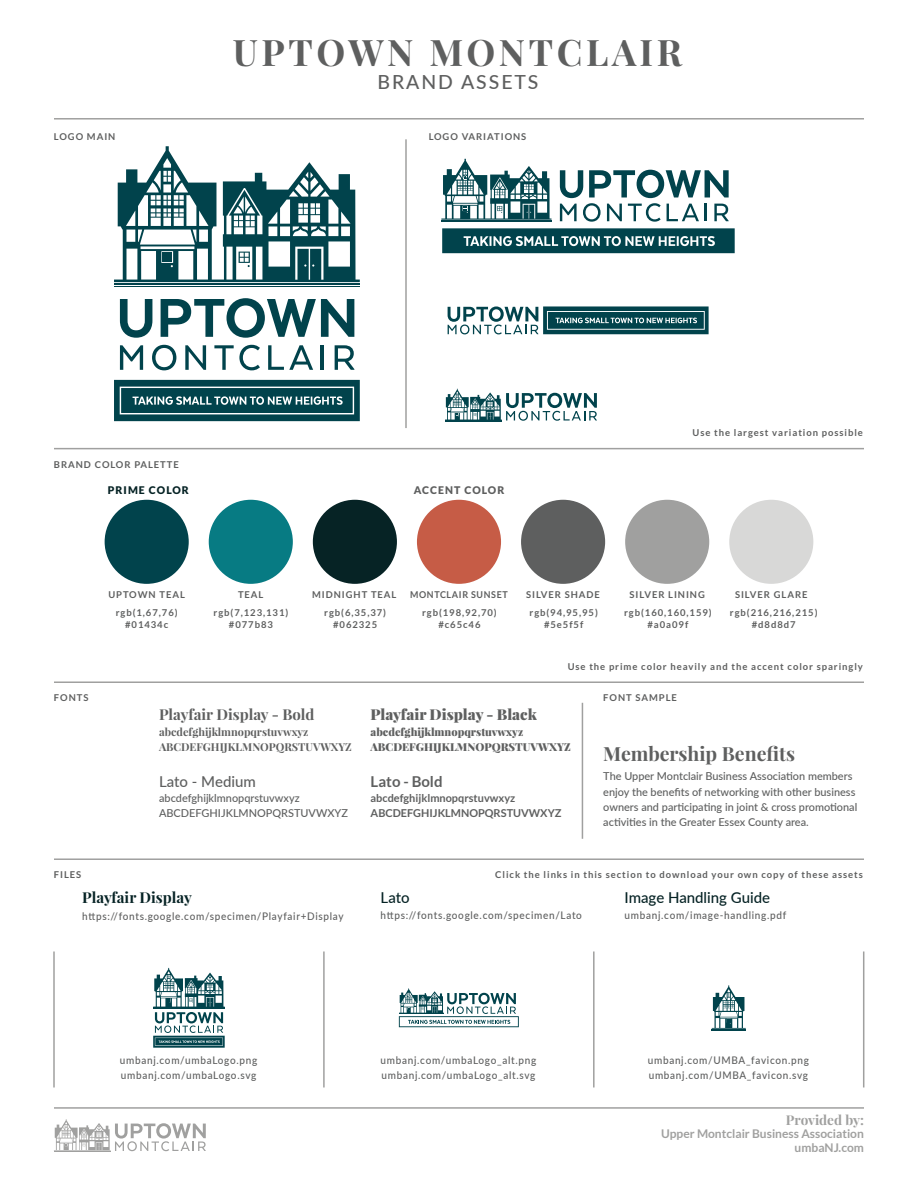
<style>
.page{position:relative;width:918px;height:1188px;background:#fff}
.page>*{position:absolute;margin:0;border:0;box-sizing:border-box;transform-origin:0 0}
.t1{font:700 36.45px "Playfair Display";letter-spacing:.1em;color:#5e5f5f}
.t2{font:700 19.5px "Playfair Display";color:#5e5f5f}
.t3{font:500 19.5px "Lato";letter-spacing:.1em;color:#5e5f5f}
.t4{font:500 15px "Lato";color:#062325}
.t5{font:900 15px "Playfair Display";color:#5e5f5f}
.t6{font:700 15px "Playfair Display";color:#5e5f5f}
.t7{font:700 15px "Playfair Display";color:#062325}
.t8{font:500 15px "Lato";color:#5e5f5f}
.t9{font:700 15px "Lato";color:#5e5f5f}
.t10{font:700 13.5px "Playfair Display";color:#a0a09f}
.t11{font:700 12px/13.5px "Lato";color:#a0a09f;text-align:right}
.t12{font:500 10.95px/15.3px "Lato";color:#5e5f5f}
.t13{font:700 10.95px/15.3px "Playfair Display";color:#5e5f5f}
.t14{font:900 10.95px/15.3px "Playfair Display";color:#5e5f5f}
.t15{font:700 10.95px/15.3px "Lato";color:#5e5f5f}
.t16{font:500 10.5px/14.7px "Lato";letter-spacing:.07em;color:#5e5f5f;scale:.95 1}
.t17{font:900 10.5px "Lato";letter-spacing:.1em;color:#5e5f5f}
.t18{font:900 10.5px "Lato";letter-spacing:.1em;color:#062325}
.t19{font:700 9.45px/11.4px "Lato";letter-spacing:.1em;color:#5e5f5f;text-align:center}
.t20{font:700 9.45px "Lato";letter-spacing:.07em;color:#5e5f5f;scale:.95 1}
</style>
<div class="page">
<hr style="left:54px;top:118px;width:810px;height:2px;background:#a0a09f">
<hr style="left:54px;top:448px;width:810px;height:1px;background:#a0a09f">
<hr style="left:54px;top:681px;width:810px;height:2px;background:#a0a09f">
<hr style="left:54px;top:858px;width:810px;height:2px;background:#a0a09f">
<svg style="left:120px;top:299px;width:32px;height:39px"></svg>
<svg style="left:161px;top:298px;width:193px;height:40px"></svg>
<svg style="left:120px;top:345px;width:23px;height:25px"></svg>
<svg style="left:152px;top:345px;width:24px;height:25px"></svg>
<svg style="left:185px;top:345px;width:21px;height:25px"></svg>
<svg style="left:214px;top:345px;width:46px;height:25px"></svg>
<svg style="left:268px;top:345px;width:45px;height:25px"></svg>
<hr style="left:321px;top:345px;width:3px;height:25px;background:#01434c">
<svg style="left:335px;top:345px;width:19px;height:25px"></svg>
<svg style="left:114px;top:380px;width:246px;height:41px;background:#275f66"></svg>
<hr style="left:114px;top:283px;width:246px;height:2px;background:#01434c">
<hr style="left:114px;top:286px;width:246px;height:1px;background:#01434c">
<svg style="left:114px;top:146px;width:246px;height:136px"></svg>
<svg style="left:560px;top:170px;width:169px;height:52px"></svg>
<hr style="left:441px;top:220px;width:111px;height:1px;background:#01434c">
<hr style="left:441px;top:221px;width:111px;height:1px;background:#01434c">
<svg style="left:441px;top:159px;width:111px;height:61px"></svg>
<svg style="left:442px;top:228px;width:293px;height:25px;background:#2a6169"></svg>
<div style="left:313px;top:500px;width:84px;height:84px;background:#062325;border-radius:50%"></div>
<div style="left:209px;top:500px;width:84px;height:84px;background:#077b83;border-radius:50%"></div>
<div style="left:105px;top:500px;width:84px;height:84px;background:#01434c;border-radius:50%"></div>
<div style="left:625px;top:500px;width:84px;height:84px;background:#a0a09f;border-radius:50%"></div>
<div style="left:729px;top:500px;width:84px;height:84px;background:#d8d8d7;border-radius:50%"></div>
<div style="left:521px;top:500px;width:84px;height:84px;background:#5e5f5f;border-radius:50%"></div>
<div style="left:417px;top:500px;width:84px;height:84px;background:#c65c46;border-radius:50%"></div>
<hr style="left:582px;top:703px;width:1px;height:136px;background:#a0a09f">
<hr style="left:54px;top:1107px;width:810px;height:2px;background:#a0a09f">
<hr style="left:54px;top:1151px;width:57px;height:1px;background:#a0a09f">
<hr style="left:54px;top:1152px;width:57px;height:1px;background:#a0a09f">
<svg style="left:54px;top:1119px;width:152px;height:32px"></svg>
<hr style="left:445px;top:421px;width:57px;height:1px;background:#01434c">
<svg style="left:445px;top:389px;width:152px;height:32px"></svg>
<svg style="left:448px;top:306px;width:261px;height:28px"></svg>
<hr style="left:405px;top:139px;width:2px;height:289px;background:#a0a09f">
<svg style="left:153px;top:968px;width:72px;height:80px"></svg>
<svg style="left:399px;top:988px;width:120px;height:39px"></svg>
<hr style="left:712px;top:1029px;width:34px;height:1px;background:#01434c">
<hr style="left:712px;top:1030px;width:34px;height:1px;background:#01434c">
<svg style="left:712px;top:985px;width:34px;height:44px"></svg>
<hr style="left:323px;top:951px;width:2px;height:136px;background:#a0a09f">
<hr style="left:53px;top:951px;width:2px;height:136px;background:#a0a09f">
<hr style="left:593px;top:951px;width:2px;height:136px;background:#a0a09f">
<hr style="left:863px;top:951px;width:1px;height:136px;background:#a0a09f">
<p class="t19" style="left:54px;top:131px;width:63px">LOGO MAIN</p>
<h1 class="t1" style="left:233px;top:30px;width:451px">UPTOWN MONTCLAIR</h1>
<h2 class="t3" style="left:377px;top:68px;width:163px">BRAND ASSETS</h2>
<p class="t19" style="left:429px;top:131px;width:99px">LOGO VARIATIONS</p>
<p class="t19" style="left:54px;top:458px;width:126px">BRAND COLOR PALETTE</p>
<p class="t18" style="left:108px;top:484px;width:83px">PRIME COLOR</p>
<p class="t17" style="left:414px;top:484px;width:92px">ACCENT COLOR</p>
<p class="t19" style="left:693px;top:427px;width:172px">Use the largest variation possible</p>
<p class="t19" style="left:108px;top:589px;width:78px">UPTOWN TEAL</p>
<p class="t19" style="left:238px;top:589px;width:27px">TEAL</p>
<p class="t19" style="left:312px;top:589px;width:86px">MIDNIGHT TEAL</p>
<p class="t20" style="left:410px;top:590px;width:104px">MONTCLAIR SUNSET</p>
<p class="t19" style="left:526px;top:589px;width:75px">SILVER SHADE</p>
<p class="t19" style="left:630px;top:589px;width:77px">SILVER LINING</p>
<p class="t19" style="left:735px;top:589px;width:74px">SILVER GLARE</p>
<p class="t19" style="left:116px;top:607px;width:63px">rgb(1,67,76) #01434c</p>
<p class="t19" style="left:214px;top:607px;width:76px">rgb(7,123,131) #077b83</p>
<p class="t19" style="left:324px;top:607px;width:63px">rgb(6,35,37) #062325</p>
<p class="t19" style="left:422px;top:607px;width:76px">rgb(198,92,70) #c65c46</p>
<p class="t19" style="left:530px;top:607px;width:70px">rgb(94,95,95) #5e5f5f</p>
<p class="t19" style="left:624px;top:607px;width:89px">rgb(160,160,159) #a0a09f</p>
<p class="t19" style="left:730px;top:607px;width:89px">rgb(216,216,215) #d8d8d7</p>
<p class="t19" style="left:54px;top:692px;width:36px">FONTS</p>
<p class="t19" style="left:54px;top:869px;width:29px">FILES</p>
<p class="t19" style="left:568px;top:661px;width:297px">Use the prime color heavily and the accent color sparingly</p>
<p class="t19" style="left:603px;top:692px;width:75px">FONT SAMPLE</p>
<h3 class="t6" style="left:159px;top:705px;width:157px">Playfair Display - Bold</h3>
<h3 class="t5" style="left:371px;top:705px;width:168px">Playfair Display - Black</h3>
<p class="t13" style="left:159px;top:724px;width:194px">abcdefghijklmnopqrstuvwxyz<br>ABCDEFGHIJKLMNOPQRSTUVWXYZ</p>
<p class="t14" style="left:371px;top:724px;width:202px">abcdefghijklmnopqrstuvwxyz<br>ABCDEFGHIJKLMNOPQRSTUVWXYZ</p>
<h3 class="t8" style="left:159px;top:771px;width:98px">Lato - Medium</h3>
<h3 class="t9" style="left:371px;top:773px;width:73px">Lato - Bold</h3>
<p class="t12" style="left:159px;top:790px;width:190px">abcdefghijklmnopqrstuvwxyz<br>ABCDEFGHIJKLMNOPQRSTUVWXYZ</p>
<p class="t15" style="left:371px;top:790px;width:193px">abcdefghijklmnopqrstuvwxyz<br>ABCDEFGHIJKLMNOPQRSTUVWXYZ</p>
<h2 class="t2" style="left:603px;top:741px;width:193px">Membership Benefits</h2>
<p class="t12" style="left:603px;top:768px;width:256px">The Upper Montclair Business Association members enjoy the benefits of networking with other business owners and participating in joint &amp; cross promotional activities in the Greater Essex County area.</p>
<p class="t19" style="left:495px;top:869px;width:369px">Click the links in this section to download your own copy of these assets</p>
<h3 class="t7" style="left:82px;top:888px;width:111px">Playfair Display</h3>
<h3 class="t4" style="left:381px;top:887px;width:31px">Lato</h3>
<h3 class="t4" style="left:625px;top:887px;width:147px">Image Handling Guide</h3>
<p class="t16" style="left:82px;top:909px;width:277px">https://fonts.google.com/specimen/Playfair+Display</p>
<p class="t16" style="left:625px;top:907px;width:172px">umbanj.com/image-handling.pdf</p>
<p class="t16" style="left:381px;top:907px;width:213px">https://fonts.google.com/specimen/Lato</p>
<p class="t16" style="left:120px;top:1052px;width:146px">umbanj.com/umbaLogo.png umbanj.com/umbaLogo.svg</p>
<p class="t16" style="left:381px;top:1052px;width:165px">umbanj.com/umbaLogo_alt.png umbanj.com/umbaLogo_alt.svg</p>
<p class="t16" style="left:648px;top:1052px;width:171px">umbanj.com/UMBA_favicon.png umbanj.com/UMBA_favicon.svg</p>
<h3 class="t10" style="left:786px;top:1111px;width:80px">Provided by:</h3>
<p class="t11" style="left:661px;top:1127px;width:204px">Upper Montclair Business Association umbaNJ.com</p>
</div>
